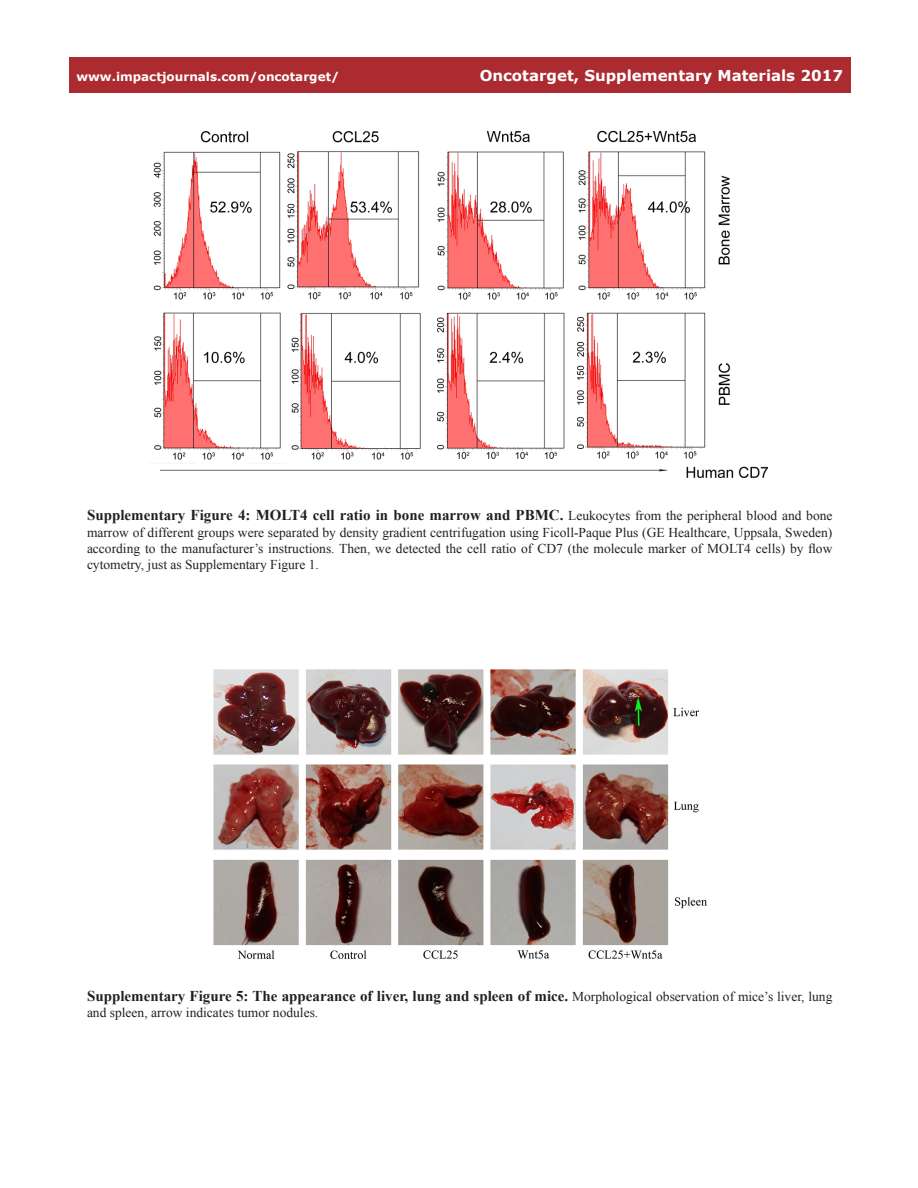
<style>
.page{position:relative;width:918px;height:1188px;background:#fff}
.page>*{position:absolute;margin:0;border:0;box-sizing:border-box;transform-origin:0 0}
.figuretext{font:700 15px "Times New Roman";color:#231f20}
.t1{font:700 15px "Verdana";color:#fff}
.figuretext-2{font:13.5px/16.2px "Times New Roman";color:#231f20;text-align:justify}
.t2{font:700 12px "Verdana";color:#fff}
.s1{font-weight:400;font-size:13.5px}
</style>
<div class="page">
<div style="left:69px;top:57px;width:781px;height:36px;background:#ac2b31"></div>
<img style="left:153px;top:130px;width:616px;height:348px">
<img style="left:213px;top:669px;width:494px;height:290px">
<p class="t2" style="left:76px;top:68px;width:264px">www.impactjournals.com/oncotarget/</p>
<p class="t1" style="left:480px;top:65px;width:365px">Oncotarget, Supplementary Materials 2017</p>
<p class="figuretext" style="left:87px;top:505px;width:747px">Supplementary Figure 4: MOLT4 cell ratio in bone marrow and PBMC. <span class="s1">Leukocytes from the peripheral blood and bone</span></p>
<p class="figuretext-2" style="left:87px;top:524px;width:747px">marrow of different groups were separated by density gradient centrifugation using Ficoll-Paque Plus (GE Healthcare, Uppsala, Sweden) according to the manufacturer’s instructions. Then, we detected the cell ratio of CD7 (the molecule marker of MOLT4 cells) by flow cytometry, just as Supplementary Figure 1.</p>
<p class="figuretext" style="left:87px;top:985px;width:747px">Supplementary Figure 5: The appearance of liver, lung and spleen of mice. <span class="s1">Morphological observation of mice’s liver, lung</span></p>
<p class="figuretext-2" style="left:87px;top:1004px;width:233px">and spleen, arrow indicates tumor nodules.</p>
</div>
